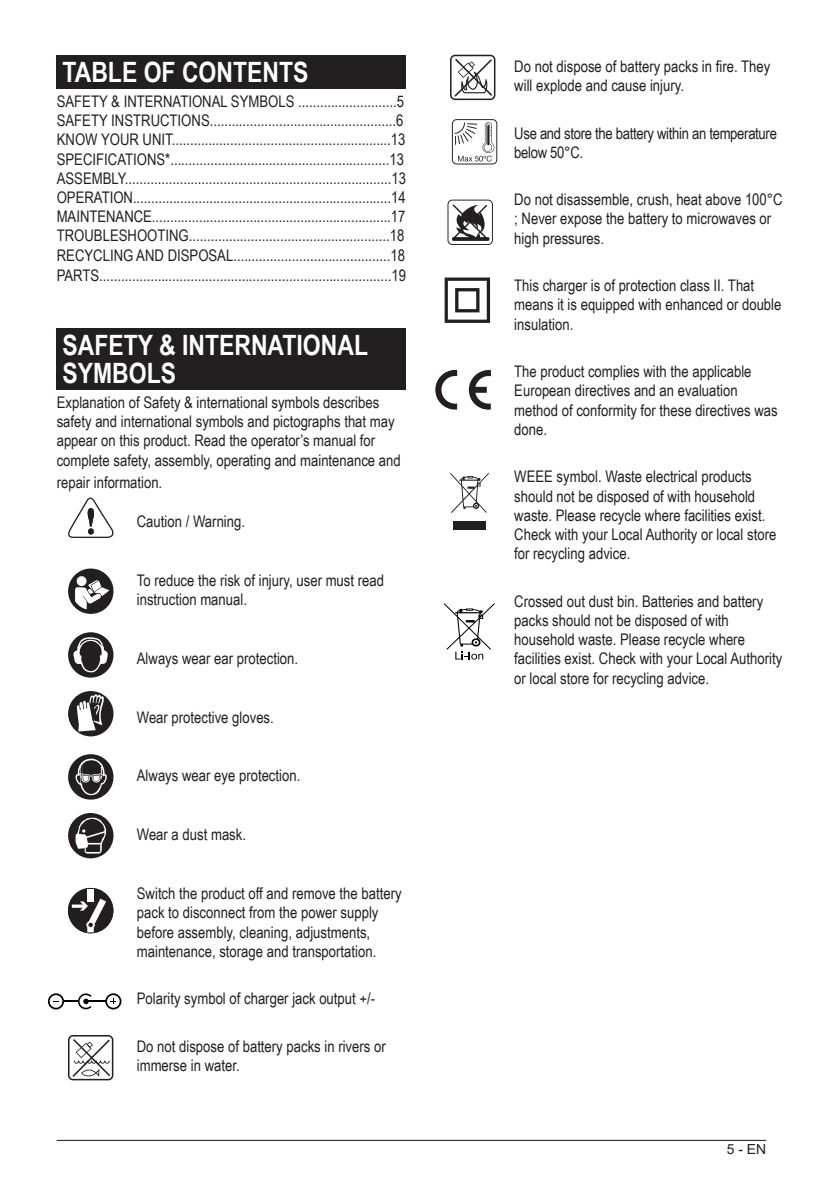
<style>
.page{position:relative;width:840px;height:1191px;background:#fff}
.page>*{position:absolute;margin:0;border:0;box-sizing:border-box;transform-origin:0 0}
.黑标题{font:700 28px/28px "Arial Narrow";color:#fff}
.t1{font:16px/19.2px "Arial Narrow";color:#231f20}
.t2{font:16px/19.2px "Arial Narrow";letter-spacing:-.02em;color:#231f20}
.t3{font:13.8px "Arial";color:#231f20}
</style>
<div class="page">
<hr style="left:57px;top:1139px;width:708px;height:1px;background:#231f20">
<div style="left:57px;top:55px;width:348px;height:34px;background:#231f20"></div>
<div style="left:57px;top:328px;width:348px;height:62px;background:#231f20"></div>
<svg style="left:68px;top:497px;width:46px;height:41px"></svg>
<svg style="left:68px;top:568px;width:45px;height:46px"></svg>
<svg style="left:68px;top:632px;width:45px;height:45px"></svg>
<svg style="left:68px;top:691px;width:45px;height:45px"></svg>
<svg style="left:68px;top:754px;width:45px;height:45px"></svg>
<div style="left:68px;top:813px;width:45px;height:45px;background:#231f20;border-radius:50%"></div>
<svg style="left:76px;top:818px;width:30px;height:35px"></svg>
<div style="left:68px;top:888px;width:45px;height:45px;background:#221e20;border-radius:50%"></div>
<div style="left:87px;top:889px;width:7px;height:12px;background:#fff"></div>
<svg style="left:72px;top:898px;width:34px;height:34px"></svg>
<hr style="left:86px;top:1000px;width:20px;height:2px;background:#030303">
<svg style="left:105px;top:993px;width:16px;height:16px"></svg>
<svg style="left:48px;top:993px;width:43px;height:16px"></svg>
<svg style="left:68px;top:1035px;width:45px;height:45px"></svg>
<svg style="left:450px;top:55px;width:45px;height:45px"></svg>
<svg style="left:451px;top:119px;width:46px;height:45px"></svg>
<svg style="left:447px;top:200px;width:45px;height:45px"></svg>
<svg style="left:444px;top:277px;width:46px;height:46px"></svg>
<svg style="left:468px;top:370px;width:22px;height:40px"></svg>
<svg style="left:435px;top:370px;width:22px;height:39px"></svg>
<svg style="left:450px;top:472px;width:38px;height:41px"></svg>
<div style="left:453px;top:521px;width:32px;height:8px;background:#231f20"></div>
<svg style="left:444px;top:603px;width:50px;height:56px"></svg>
<p class="黑标题" style="left:62px;top:57px;width:247px">TABLE OF CONTENTS</p>
<p class="t1" style="left:57px;top:91px;width:348px">SAFETY &amp; INTERNATIONAL SYMBOLS ...........................5</p>
<p class="t1" style="left:57px;top:110px;width:348px">SAFETY INSTRUCTIONS...................................................6</p>
<p class="t1" style="left:57px;top:129px;width:350px">KNOW YOUR UNIT............................................................13<br>SPECIFICATIONS*............................................................13<br>ASSEMBLY.........................................................................13</p>
<p class="t1" style="left:57px;top:187px;width:350px">OPERATION.......................................................................14</p>
<p class="t1" style="left:57px;top:206px;width:350px">MAINTENANCE..................................................................17</p>
<p class="t1" style="left:57px;top:225px;width:349px">TROUBLESHOOTING.......................................................18</p>
<p class="t1" style="left:57px;top:245px;width:349px">RECYCLING AND DISPOSAL...........................................18</p>
<p class="t1" style="left:57px;top:265px;width:350px">PARTS................................................................................19</p>
<p class="黑标题" style="left:62px;top:330px;width:307px">SAFETY &amp; INTERNATIONAL<br>SYMBOLS</p>
<p class="t1" style="left:57px;top:392px;width:345px">Explanation of Safety &amp; international symbols describes safety and international symbols and pictographs that may appear on this product. Read the operator’s manual for complete safety, assembly, operating and maintenance and</p>
<p class="t1" style="left:57px;top:472px;width:107px">repair information.</p>
<p class="t1" style="left:137px;top:511px;width:110px">Caution / Warning.</p>
<p class="t1" style="left:137px;top:569px;width:249px">To reduce the risk of injury, user must read instruction manual.</p>
<p class="t1" style="left:137px;top:648px;width:163px">Always wear ear protection.</p>
<p class="t1" style="left:137px;top:706px;width:138px">Wear protective gloves.</p>
<p class="t1" style="left:137px;top:765px;width:165px">Always wear eye protection.</p>
<p class="t1" style="left:137px;top:824px;width:111px">Wear a dust mask.</p>
<p class="t1" style="left:137px;top:883px;width:266px">Switch the product off and remove the battery pack to disconnect from the power supply before assembly, cleaning, adjustments, maintenance, storage and transportation.</p>
<p class="t1" style="left:137px;top:988px;width:240px">Polarity symbol of charger jack output +/-</p>
<p class="t1" style="left:137px;top:1036px;width:250px">Do not dispose of battery packs in rivers or immerse in water.</p>
<p class="t1" style="left:514px;top:56px;width:257px">Do not dispose of battery packs in fire. They will explode and cause injury.</p>
<p class="t2" style="left:514px;top:123px;width:264px">Use and store the battery within an temperature below 50°C.</p>
<p class="t1" style="left:514px;top:189px;width:270px">Do not disassemble, crush, heat above 100°C ; Never expose the battery to microwaves or high pressures.</p>
<p class="t1" style="left:514px;top:275px;width:268px">This charger is of protection class II. That means it is equipped with enhanced or double insulation.</p>
<p class="t1" style="left:514px;top:361px;width:265px">The product complies with the applicable European directives and an evaluation method of conformity for these directives was done.</p>
<p class="t1" style="left:514px;top:466px;width:263px">WEEE symbol. Waste electrical products should not be disposed of with household waste. Please recycle where facilities exist.<br>Check with your Local Authority or local store for recycling advice.</p>
<p class="t1" style="left:514px;top:591px;width:269px">Crossed out dust bin. Batteries and battery packs should not be disposed of with household waste. Please recycle where facilities exist. Check with your Local Authority or local store for recycling advice.</p>
<p class="t3" style="left:726px;top:1139px;width:41px">5 - EN</p>
</div>
